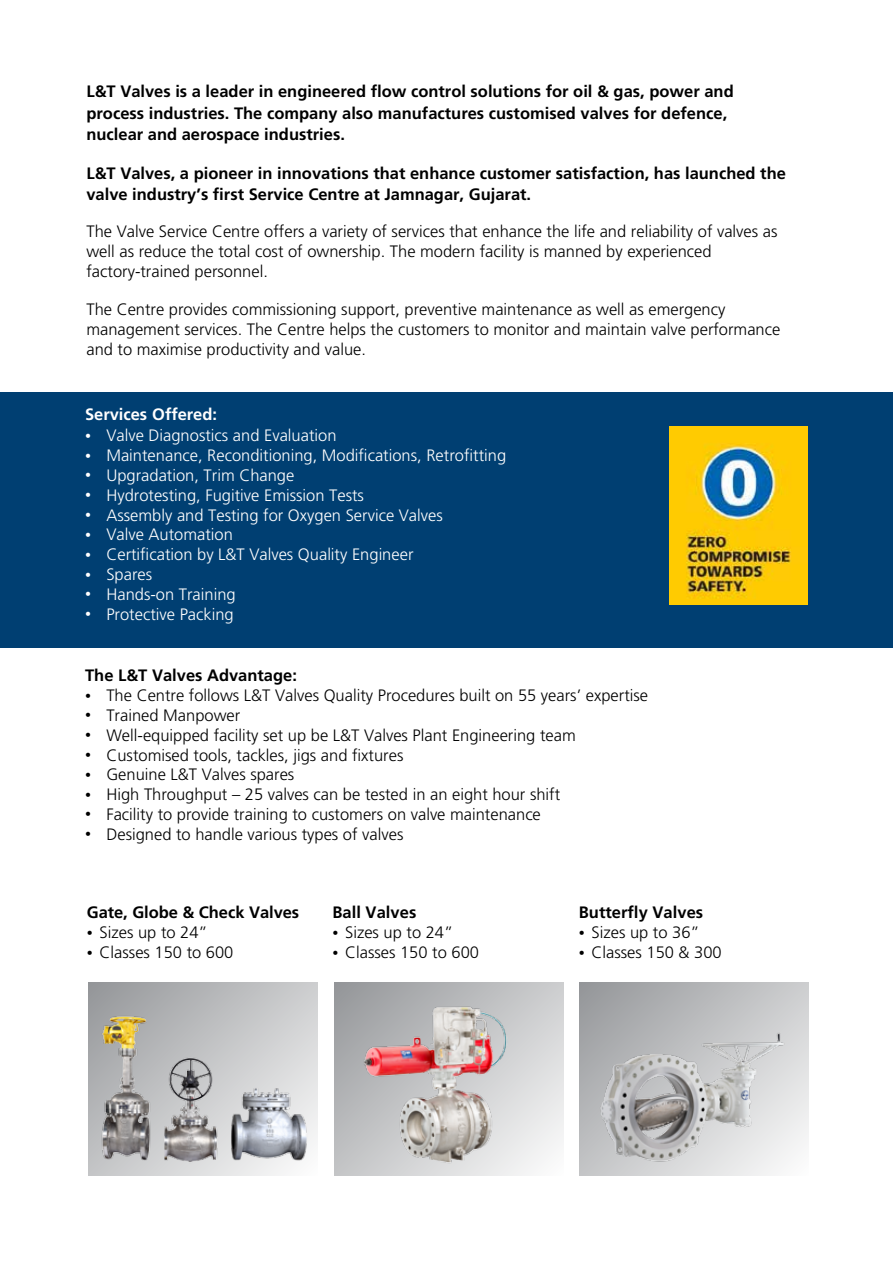
<style>
.page{position:relative;width:893px;height:1264px;background:#fff}
.page>*{position:absolute;margin:0;border:0;box-sizing:border-box;transform-origin:0 0}
.t1{font:300 16.5px/19.8px "Frutiger LT Pro";color:#000}
.t2{font:700 16.5px/21px "Frutiger LT Pro";color:#000}
.t3{font:300 16.5px "Frutiger LT Pro";color:#fff}
.t4{font:700 16.5px "Frutiger LT Pro";letter-spacing:-.005em;color:#fff}
.s1{font-size:12px}
</style>
<div class="page">
<svg style="left:88px;top:982px;width:229px;height:193px;background:#c0c2c3"></svg>
<img style="left:94px;top:1010px;width:218px;height:154px">
<svg style="left:334px;top:982px;width:230px;height:193px;background:#cacbcd"></svg>
<svg style="left:579px;top:982px;width:229px;height:193px;background:#b9bbbd"></svg>
<img style="left:361px;top:1000px;width:147px;height:170px">
<img style="left:589px;top:1027px;width:219px;height:141px">
<div style="left:0;top:392px;width:893px;height:255px;background:#003f72"></div>
<img style="left:670px;top:426px;width:138px;height:178px">
<p class="t2" style="left:86px;top:81px;width:649px">L&amp;T Valves is a leader in engineered flow control solutions for oil &amp; gas, power and process industries. The company also manufactures customised valves for defence, nuclear and aerospace industries.</p>
<p class="t2" style="left:86px;top:162px;width:701px">L&amp;T Valves, a pioneer in innovations that enhance customer satisfaction, has launched the valve industry’s first Service Centre at Jamnagar, Gujarat.</p>
<p class="t1" style="left:86px;top:222px;width:693px">The Valve Service Centre offers a variety of services that enhance the life and reliability of valves as well as reduce the total cost of ownership. The modern facility is manned by experienced factory-trained personnel.</p>
<p class="t1" style="left:86px;top:299px;width:695px">The Centre provides commissioning support, preventive maintenance as well as emergency management services. The Centre helps the customers to monitor and maintain valve performance and to maximise productivity and value.</p>
<p class="t4" style="left:85px;top:404px;width:133px">Services Offered:</p>
<p class="t3" style="left:85px;top:426px;width:253px"><span class="s1">•</span> Valve Diagnostics and Evaluation</p>
<p class="t3" style="left:85px;top:446px;width:423px"><span class="s1">•</span> Maintenance, Reconditioning, Modifications, Retrofitting</p>
<p class="t3" style="left:85px;top:465px;width:211px"><span class="s1">•</span> Upgradation, Trim Change</p>
<p class="t3" style="left:85px;top:485px;width:280px"><span class="s1">•</span> Hydrotesting, Fugitive Emission Tests</p>
<p class="t3" style="left:85px;top:505px;width:359px"><span class="s1">•</span> Assembly and Testing for Oxygen Service Valves</p>
<p class="t3" style="left:85px;top:525px;width:149px"><span class="s1">•</span> Valve Automation</p>
<p class="t3" style="left:85px;top:545px;width:330px"><span class="s1">•</span> Certification by L&amp;T Valves Quality Engineer</p>
<p class="t3" style="left:85px;top:564px;width:69px"><span class="s1">•</span> Spares</p>
<p class="t3" style="left:85px;top:584px;width:152px"><span class="s1">•</span> Hands-on Training</p>
<p class="t3" style="left:85px;top:604px;width:150px"><span class="s1">•</span> Protective Packing</p>
<p class="t2" style="left:85px;top:665px;width:213px">The L&amp;T Valves Advantage:</p>
<p class="t1" style="left:85px;top:685px;width:565px"><span class="s1">•</span> The Centre follows L&amp;T Valves Quality Procedures built on 55 years’ expertise</p>
<p class="t1" style="left:85px;top:705px;width:157px"><span class="s1">•</span> Trained Manpower</p>
<p class="t1" style="left:85px;top:725px;width:492px"><span class="s1">•</span> Well-equipped facility set up be L&amp;T Valves Plant Engineering team</p>
<p class="t1" style="left:85px;top:744px;width:320px"><span class="s1">•</span> Customised tools, tackles, jigs and fixtures</p>
<p class="t1" style="left:85px;top:764px;width:211px"><span class="s1">•</span> Genuine L&amp;T Valves spares</p>
<p class="t1" style="left:85px;top:784px;width:477px"><span class="s1">•</span> High Throughput – 25 valves can be tested in an eight hour shift</p>
<p class="t1" style="left:85px;top:804px;width:457px"><span class="s1">•</span> Facility to provide training to customers on valve maintenance</p>
<p class="t1" style="left:85px;top:824px;width:320px"><span class="s1">•</span> Designed to handle various types of valves</p>
<p class="t2" style="left:87px;top:902px;width:214px">Gate, Globe &amp; Check Valves</p>
<p class="t1" style="left:87px;top:922px;width:122px"><span class="s1">•</span> Sizes up to 24”</p>
<p class="t1" style="left:87px;top:942px;width:148px"><span class="s1">•</span> Classes 150 to 600</p>
<p class="t2" style="left:332px;top:902px;width:85px">Ball Valves</p>
<p class="t1" style="left:332px;top:922px;width:122px"><span class="s1">•</span> Sizes up to 24”</p>
<p class="t1" style="left:332px;top:942px;width:148px"><span class="s1">•</span> Classes 150 to 600</p>
<p class="t2" style="left:579px;top:902px;width:126px">Butterfly Valves</p>
<p class="t1" style="left:579px;top:922px;width:122px"><span class="s1">•</span> Sizes up to 36”</p>
<p class="t1" style="left:579px;top:942px;width:144px"><span class="s1">•</span> Classes 150 &amp; 300</p>
</div>
